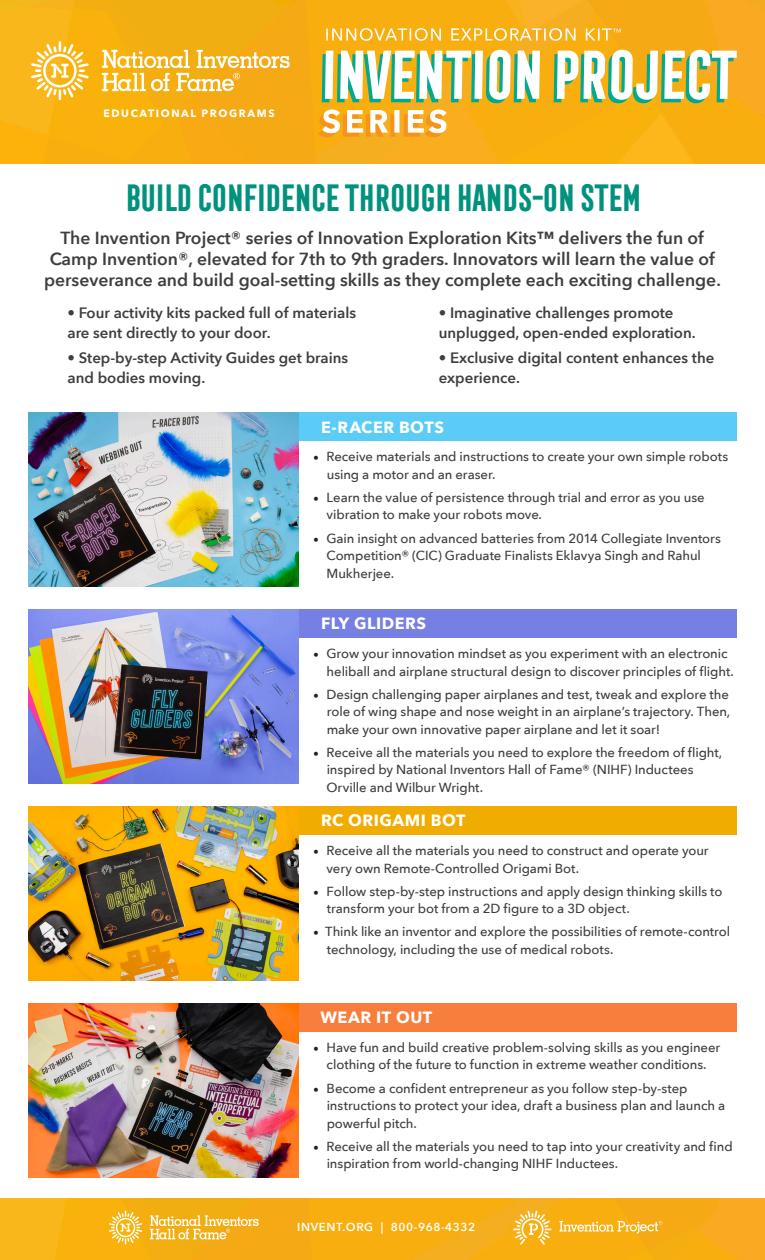
<style>
.page{position:relative;width:765px;height:1260px;background:#fff}
.page>*{position:absolute;margin:0;border:0;box-sizing:border-box;transform-origin:0 0}
.t1{font:700 35px "Frontage Condensed";letter-spacing:-.14em;color:#00927d}
.t2{font:600 17.5px/21.2px "Avenir Next";color:#3e3e3f;text-align:center}
.t3{font:700 16.25px "Avenir Next";letter-spacing:.03em;color:#fff}
.t4{font:600 15px/20px "Avenir Next";color:#3e3e3f}
.t5{font:500 13.12px/17.5px "Avenir Next";letter-spacing:-.005em;color:#3e3e3f}
.t6{font:600 11.62px "Avenir Next";letter-spacing:.05em;color:#fff}
.t7{font:700 10.5px "Avenir Next";letter-spacing:.15em;color:#fff}
.s1{font-weight:700}
.s2{font-family:"Minion Pro";font-weight:400;font-size:15px;color:#231f20}
</style>
<div class="page">
<img style="left:0;top:1199px;width:765px;height:61px">
<svg style="left:109px;top:1211px;width:33px;height:34px"></svg>
<svg style="left:150px;top:1215px;width:109px;height:24px;background:#f5c251"></svg>
<svg style="left:513px;top:1211px;width:39px;height:34px"></svg>
<svg style="left:559px;top:1221px;width:103px;height:13px"></svg>
<div style="left:258px;top:413px;width:479px;height:28px;background:#5accf5"></div>
<div style="left:258px;top:609px;width:479px;height:29px;background:#7580e2"></div>
<div style="left:258px;top:806px;width:479px;height:29px;background:#f0ac01"></div>
<div style="left:258px;top:1003px;width:479px;height:29px;background:#f87e3d"></div>
<img style="left:28px;top:413px;width:270px;height:174px">
<img style="left:28px;top:609px;width:270px;height:175px">
<img style="left:28px;top:806px;width:270px;height:175px">
<img style="left:28px;top:1003px;width:270px;height:175px">
<img style="left:0;top:0;width:765px;height:164px">
<svg style="left:31px;top:41px;width:58px;height:59px"></svg>
<svg style="left:102px;top:50px;width:188px;height:41px"></svg>
<svg style="left:322px;top:50px;width:415px;height:53px"></svg>
<svg style="left:326px;top:28px;width:295px;height:13px;background:#f9c351"></svg>
<svg style="left:318px;top:109px;width:129px;height:28px"></svg>
<p class="t7" style="left:104px;top:104px;width:173px">EDUCATIONAL PROGRAMS</p>
<p class="t1" style="left:122px;top:178px;width:522px">BUILD CONFIDENCE THROUGH HANDS-ON STEM</p>
<p class="t2" style="left:44px;top:227px;width:678px">The Invention Project® series of Innovation Exploration Kits™ delivers the fun of<br>Camp Invention®, elevated for 7th to 9th graders. Innovators will learn the value of perseverance and build goal-setting skills as they complete each exciting challenge.</p>
<p class="t4" style="left:68px;top:302px;width:290px"><span class="s1">•</span> Four activity kits packed full of materials are sent directly to your door.</p>
<p class="t4" style="left:68px;top:348px;width:282px"><span class="s1">•</span> Step-by-step Activity Guides get brains and bodies moving.</p>
<p class="t4" style="left:439px;top:302px;width:258px"><span class="s1">•</span> Imaginative challenges promote unplugged, open-ended exploration.</p>
<p class="t4" style="left:439px;top:348px;width:277px"><span class="s1">•</span> Exclusive digital content enhances the experience.</p>
<p class="t3" style="left:321px;top:413px;width:124px">E-RACER BOTS</p>
<p class="t5" style="left:327px;top:448px;width:403px;text-indent:-13px"><span class="s2">•</span> Receive materials and instructions to create your own simple robots using a motor and an eraser.</p>
<p class="t5" style="left:327px;top:488px;width:380px;text-indent:-13px"><span class="s2">•</span> Learn the value of persistence through trial and error as you use vibration to make your robots move.</p>
<p class="t5" style="left:326px;top:529px;width:396px;text-indent:-13px"><span class="s2">•</span> Gain insight on advanced batteries from 2014 Collegiate Inventors<br>Competition® (CIC) Graduate Finalists Eklavya Singh and Rahul<br>Mukherjee.</p>
<p class="t3" style="left:321px;top:610px;width:107px">FLY GLIDERS</p>
<p class="t5" style="left:327px;top:644px;width:409px;text-indent:-13px"><span class="s2">•</span> Grow your innovation mindset as you experiment with an electronic heliball and airplane structural design to discover principles of flight.</p>
<p class="t5" style="left:327px;top:685px;width:405px;text-align:justify;text-indent:-13px"><span class="s2">•</span> Design challenging paper airplanes and test, tweak and explore the role of wing shape and nose weight in an airplane’s trajectory. Then, make your own innovative paper airplane and let it soar!</p>
<p class="t5" style="left:326px;top:743px;width:397px;text-indent:-13px"><span class="s2">•</span> Receive all the materials you need to explore the freedom of flight, inspired by National Inventors Hall of Fame® (NIHF) Inductees<br>Orville and Wilbur Wright.</p>
<p class="t3" style="left:321px;top:807px;width:146px">RC ORIGAMI BOT</p>
<p class="t5" style="left:327px;top:841px;width:384px;text-indent:-13px"><span class="s2">•</span> Receive all the materials you need to construct and operate your very own Remote-Controlled Origami Bot.</p>
<p class="t5" style="left:327px;top:882px;width:397px;text-indent:-14px"><span class="s2">•</span> Follow step-by-step instructions and apply design thinking skills to transform your bot from a 2D figure to a 3D object.</p>
<p class="t5" style="left:327px;top:923px;width:405px;text-indent:-14px"><span class="s2">•</span> Think like an inventor and explore the possibilities of remote-control technology, including the use of medical robots.</p>
<p class="t3" style="left:320px;top:1003px;width:113px">WEAR IT OUT</p>
<p class="t5" style="left:313px;top:1038px;width:408px;text-align:center"><span class="s2">•</span> Have fun and build creative problem-solving skills as you engineer clothing of the future to function in extreme weather conditions.</p>
<p class="t5" style="left:327px;top:1079px;width:400px;text-indent:-13px"><span class="s2">•</span> Become a confident entrepreneur as you follow step-by-step instructions to protect your idea, draft a business plan and launch a powerful pitch.</p>
<p class="t5" style="left:327px;top:1137px;width:408px;text-indent:-13px"><span class="s2">•</span> Receive all the materials you need to tap into your creativity and find inspiration from world-changing NIHF Inductees.</p>
<p class="t6" style="left:297px;top:1217px;width:180px">INVENT.ORG | 800-968-4332</p>
</div>
